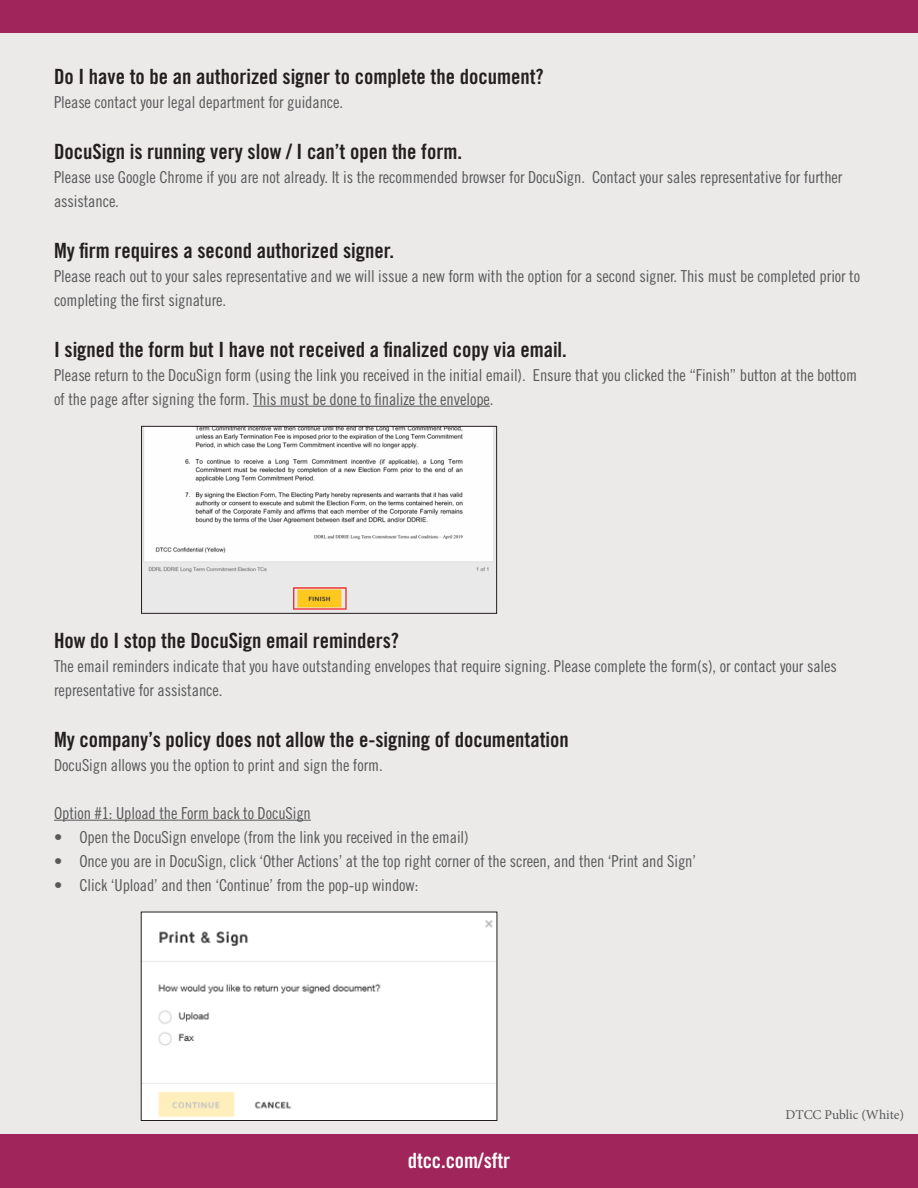
<style>
.page{position:relative;width:918px;height:1188px;background:#ebeae9}
.page>*{position:absolute;margin:0;border:0;box-sizing:border-box;transform-origin:0 0}
.t1{font:21px "Trade Gothic Bold Cond Twenty";color:#231f20}
.t2{font:21px "Trade Gothic Bold Cond Twenty";letter-spacing:-.005em;color:#fff}
.t3{font:16.5px/24px "Trade Gothic Cond Eighteen";letter-spacing:-.005em;color:#57585a}
.t4{font:13.5px "Minion Pro";letter-spacing:-.005em;color:#57585a}
</style>
<div class="page">
<div style="left:0;top:0;width:918px;height:32px;background:#9f255a"></div>
<hr style="left:253px;top:406px;width:237px;height:1px;background:#57585a">
<hr style="left:54px;top:820px;width:257px;height:1px;background:#57585a">
<div style="left:0;top:1134px;width:918px;height:54px;background:#9f255a"></div>
<img style="left:143px;top:428px;width:351px;height:182px">
<div style="left:141px;top:426px;width:356px;height:188px;border:1px solid #231f20"></div>
<img style="left:143px;top:914px;width:352px;height:205px">
<div style="left:141px;top:912px;width:356px;height:209px;border:1px solid #231f20"></div>
<p class="t1" style="left:54px;top:63px;width:491px">Do I have to be an authorized signer to complete the document?</p>
<p class="t3" style="left:54px;top:89px;width:291px">Please contact your legal department for guidance.</p>
<p class="t1" style="left:54px;top:138px;width:410px">DocuSign is running very slow / I can’t open the form.</p>
<p class="t3" style="left:54px;top:164px;width:790px">Please use Google Chrome if you are not already. It is the recommended browser for DocuSign. Contact your sales representative for further assistance.</p>
<p class="t1" style="left:54px;top:237px;width:342px">My firm requires a second authorized signer.</p>
<p class="t3" style="left:54px;top:263px;width:808px">Please reach out to your sales representative and we will issue a new form with the option for a second signer. This must be completed prior to completing the first signature.</p>
<p class="t1" style="left:54px;top:336px;width:514px">I signed the form but I have not received a finalized copy via email.</p>
<p class="t3" style="left:54px;top:362px;width:805px">Please return to the DocuSign form (using the link you received in the initial email). Ensure that you clicked the “Finish” button at the bottom of the page after signing the form. This must be done to finalize the envelope.</p>
<p class="t1" style="left:54px;top:627px;width:347px">How do I stop the DocuSign email reminders?</p>
<p class="t3" style="left:54px;top:653px;width:784px">The email reminders indicate that you have outstanding envelopes that require signing. Please complete the form(s), or contact your sales representative for assistance.</p>
<p class="t1" style="left:54px;top:726px;width:516px">My company’s policy does not allow the e-signing of documentation</p>
<p class="t3" style="left:54px;top:752px;width:330px">DocuSign allows you the option to print and sign the form.</p>
<p class="t3" style="left:54px;top:800px;width:258px">Option #1: Upload the Form back to DocuSign</p>
<p class="t3" style="left:54px;top:824px;width:416px">• Open the DocuSign envelope (from the link you received in the email)</p>
<p class="t3" style="left:54px;top:848px;width:644px">• Once you are in DocuSign, click ‘Other Actions’ at the top right corner of the screen, and then ‘Print and Sign’</p>
<p class="t3" style="left:54px;top:872px;width:366px">• Click ‘Upload’ and then ‘Continue’ from the pop-up window:</p>
<p class="t2" style="left:408px;top:1148px;width:104px">dtcc.com/sftr</p>
<p class="t4" style="left:786px;top:1105px;width:120px">DTCC Public (White)</p>
</div>
